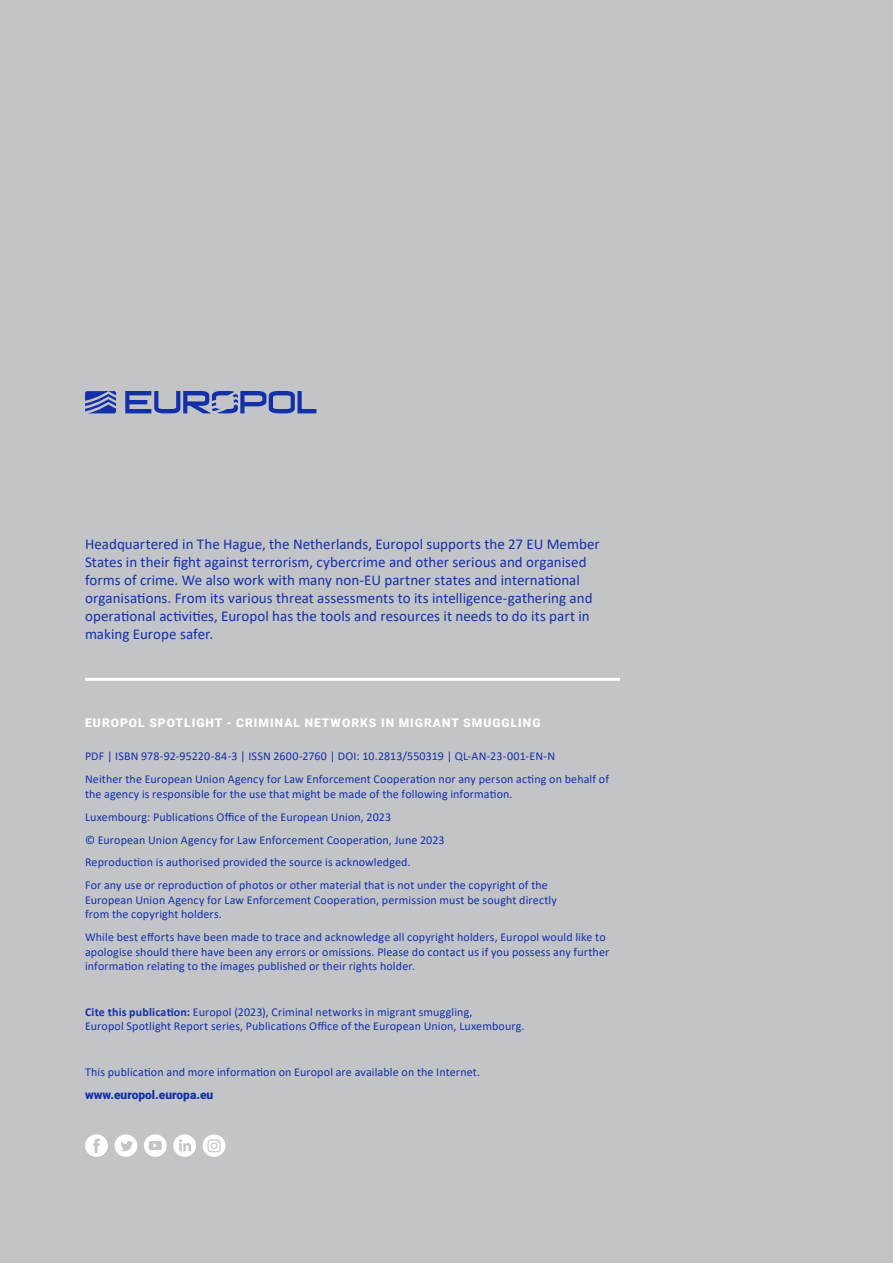
<style>
.page{position:relative;width:893px;height:1263px;background:#c3c4c8}
.page>*{position:absolute;margin:0;border:0;box-sizing:border-box;transform-origin:0 0}
.t1{font:15px/18px "Calibri";letter-spacing:.005em;color:#1330a9}
.t2{font:12px/23px "Calibri";letter-spacing:.01em;color:#1330a9}
.t3{font:900 12px "Roboto";letter-spacing:.085em;color:#fff}
.t4{font:900 12px "Roboto";color:#1330a9}
.s1{font-weight:700}
</style>
<div class="page">
<svg style="left:144px;top:1134px;width:23px;height:23px"></svg>
<svg style="left:85px;top:1134px;width:23px;height:23px"></svg>
<svg style="left:173px;top:1134px;width:23px;height:23px"></svg>
<svg style="left:203px;top:1134px;width:22px;height:23px"></svg>
<svg style="left:114px;top:1134px;width:23px;height:23px"></svg>
<svg style="left:125px;top:391px;width:191px;height:22px"></svg>
<svg style="left:85px;top:391px;width:31px;height:22px"></svg>
<hr style="left:85px;top:678px;width:535px;height:3px;background:#fff">
<p class="t1" style="left:85px;top:535px;width:516px">Headquartered in The Hague, the Netherlands, Europol supports the 27 EU Member States in their fight against terrorism, cybercrime and other serious and organised forms of crime. We also work with many non-EU partner states and international organisations. From its various threat assessments to its intelligence-gathering and operational activities, Europol has the tools and resources it needs to do its part in making Europe safer.</p>
<p class="t3" style="left:85px;top:715px;width:457px">EUROPOL SPOTLIGHT - CRIMINAL NETWORKS IN MIGRANT SMUGGLING</p>
<p class="t2" style="left:85px;top:745px;width:525px">PDF | ISBN 978-92-95220-84-3 | ISSN 2600-2760 | DOI: 10.2813/550319 | QL-AN-23-001-EN-N<br>Neither the European Union Agency for Law Enforcement Cooperation nor any person acting on behalf of</p>
<p class="t2" style="left:85px;top:782px;width:464px">the agency is responsible for the use that might be made of the following information.<br>Luxembourg: Publications Office of the European Union, 2023<br>© European Union Agency for Law Enforcement Cooperation, June 2023<br>Reproduction is authorised provided the source is acknowledged.<br>For any use or reproduction of photos or other material that is not under the copyright of the</p>
<p class="t2" style="left:85px;top:892px;width:473px;line-height:14.4px">European Union Agency for Law Enforcement Cooperation, permission must be sought directly from the copyright holders.</p>
<p class="t2" style="left:85px;top:930px;width:526px;line-height:14.4px">While best efforts have been made to trace and acknowledge all copyright holders, Europol would like to apologise should there have been any errors or omissions. Please do contact us if you possess any further information relating to the images published or their rights holder.</p>
<p class="t2" style="left:85px;top:1004px;width:441px;line-height:14.4px"><span class="s1">Cite this publication:</span> Europol (2023), Criminal networks in migrant smuggling,<br>Europol Spotlight Report series, Publications Office of the European Union, Luxembourg.</p>
<p class="t2" style="left:85px;top:1060px;width:397px">This publication and more information on Europol are available on the Internet.</p>
<p class="t4" style="left:85px;top:1086px;width:130px">www.europol.europa.eu</p>
</div>
